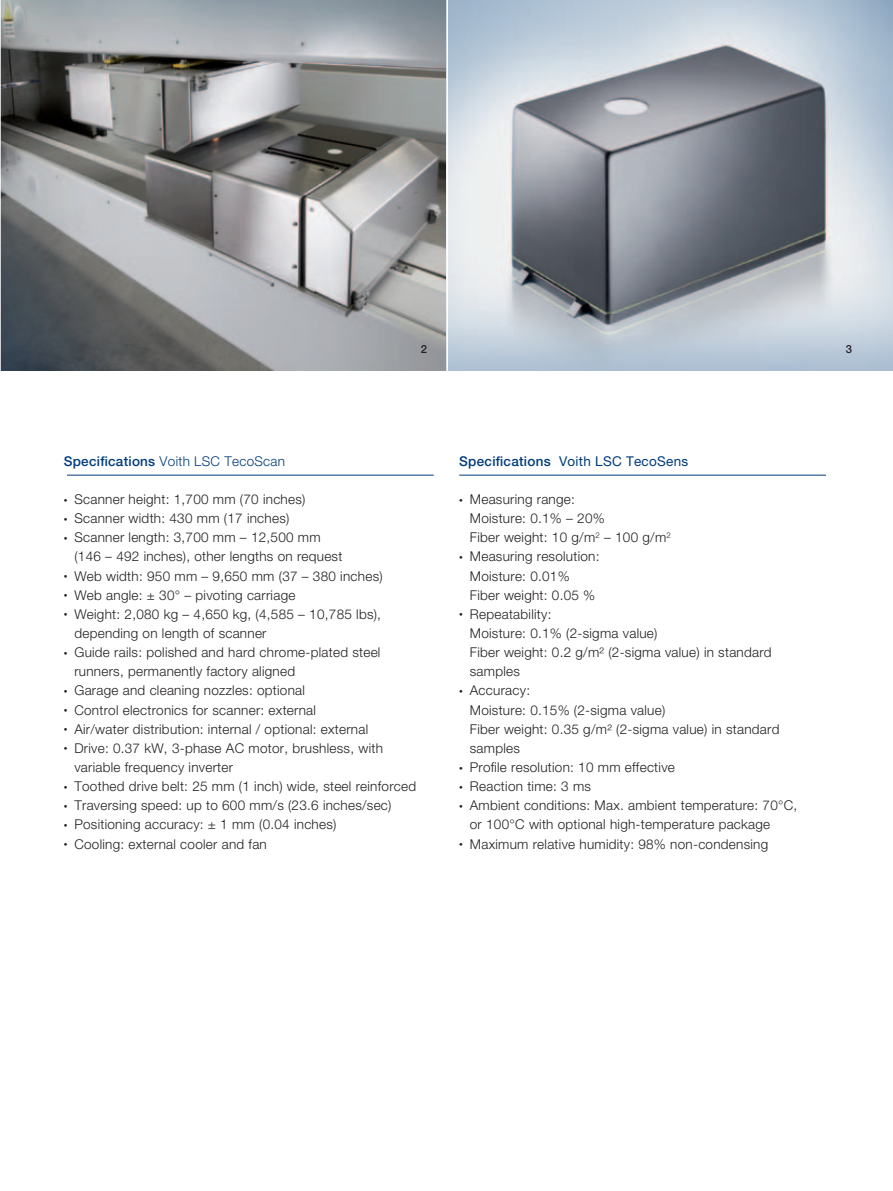
<style>
.page{position:relative;width:893px;height:1191px;background:#fff}
.page>*{position:absolute;margin:0;border:0;box-sizing:border-box;transform-origin:0 0}
.t1{font:300 13.5px/19.2px "Helvetica Neue LT Pro";letter-spacing:.02em;color:#231f20}
.t2{font:13.5px "Helvetica Neue LT Pro";letter-spacing:.02em;color:#013c7b}
.t3{font:300 13.5px "Helvetica Neue LT Pro";letter-spacing:.02em;color:#013c7b}
.t4{font:500 11.25px "Helvetica Neue LT Pro";color:#231f20}
.s1{font-weight:500}
.s2{font-size:7.5px}
</style>
<div class="page">
<img style="left:1px;top:0;width:445px;height:370px">
<svg style="left:448px;top:0;width:445px;height:370px;background:#a7afb8"></svg>
<hr style="left:67px;top:475px;width:367px;height:1px;background:#013c7b">
<hr style="left:459px;top:475px;width:367px;height:1px;background:#013c7b">
<p class="t4" style="left:421px;top:342px;width:8px">2</p>
<p class="t4" style="left:846px;top:342px;width:8px">3</p>
<p class="t3" style="left:64px;top:453px;width:223px"><span class="s1">Specifications</span> Voith LSC TecoScan</p>
<p class="t1" style="left:64px;top:489px;width:243px"><span class="s2">•</span> Scanner height: 1,700 mm (70 inches)</p>
<p class="t1" style="left:64px;top:508px;width:227px"><span class="s2">•</span> Scanner width: 430 mm (17 inches)</p>
<p class="t1" style="left:74px;top:527px;width:269px;text-indent:-11px"><span class="s2">•</span> Scanner length: 3,700 mm – 12,500 mm (146 – 492 inches), other lengths on request</p>
<p class="t1" style="left:64px;top:566px;width:320px"><span class="s2">•</span> Web width: 950 mm – 9,650 mm (37 – 380 inches)</p>
<p class="t1" style="left:64px;top:585px;width:233px"><span class="s2">•</span> Web angle: ± 30° – pivoting carriage</p>
<p class="t1" style="left:74px;top:604px;width:308px;text-indent:-11px"><span class="s2">•</span> Weight: 2,080 kg – 4,650 kg, (4,585 – 10,785 lbs), depending on length of scanner</p>
<p class="t1" style="left:74px;top:642px;width:308px;text-indent:-11px"><span class="s2">•</span> Guide rails: polished and hard chrome-plated steel runners, permanently factory aligned</p>
<p class="t1" style="left:64px;top:681px;width:243px"><span class="s2">•</span> Garage and cleaning nozzles: optional</p>
<p class="t1" style="left:64px;top:700px;width:254px"><span class="s2">•</span> Control electronics for scanner: external</p>
<p class="t1" style="left:64px;top:719px;width:306px"><span class="s2">•</span> Air/water distribution: internal / optional: external</p>
<p class="t1" style="left:74px;top:738px;width:310px;text-indent:-11px"><span class="s2">•</span> Drive: 0.37 kW, 3-phase AC motor, brushless, with variable frequency inverter</p>
<p class="t1" style="left:64px;top:776px;width:354px"><span class="s2">•</span> Toothed drive belt: 25 mm (1 inch) wide, steel reinforced</p>
<p class="t1" style="left:64px;top:795px;width:329px"><span class="s2">•</span> Traversing speed: up to 600 mm/s (23.6 inches/sec)</p>
<p class="t1" style="left:64px;top:814px;width:274px"><span class="s2">•</span> Positioning accuracy: ± 1 mm (0.04 inches)</p>
<p class="t1" style="left:64px;top:834px;width:205px"><span class="s2">•</span> Cooling: external cooler and fan</p>
<p class="t2" style="left:459px;top:453px;width:230px"><span class="s1">Specifications</span> Voith LSC TecoSens</p>
<p class="t1" style="left:470px;top:489px;width:203px;text-indent:-11px"><span class="s2">•</span> Measuring range:<br>Moisture: 0.1% – 20%<br>Fiber weight: 10 g/m<sup>2</sup> – 100 g/m<sup>2</sup></p>
<p class="t1" style="left:470px;top:547px;width:131px;text-indent:-11px"><span class="s2">•</span> Measuring resolution:<br>Moisture: 0.01%<br>Fiber weight: 0.05 %</p>
<p class="t1" style="left:470px;top:604px;width:303px;text-indent:-11px"><span class="s2">•</span> Repeatability:<br>Moisture: 0.1% (2-sigma value)<br>Fiber weight: 0.2 g/m² (2-sigma value) in standard samples</p>
<p class="t1" style="left:470px;top:681px;width:311px;text-indent:-11px"><span class="s2">•</span> Accuracy:<br>Moisture: 0.15% (2-sigma value)<br>Fiber weight: 0.35 g/m² (2-sigma value) in standard samples</p>
<p class="t1" style="left:459px;top:757px;width:217px"><span class="s2">•</span> Profile resolution: 10 mm effective</p>
<p class="t1" style="left:459px;top:776px;width:133px"><span class="s2">•</span> Reaction time: 3 ms</p>
<p class="t1" style="left:470px;top:795px;width:329px;text-indent:-11px"><span class="s2">•</span> Ambient conditions: Max. ambient temperature: 70°C, or 100°C with optional high-temperature package</p>
<p class="t1" style="left:459px;top:834px;width:311px"><span class="s2">•</span> Maximum relative humidity: 98% non-condensing</p>
</div>
